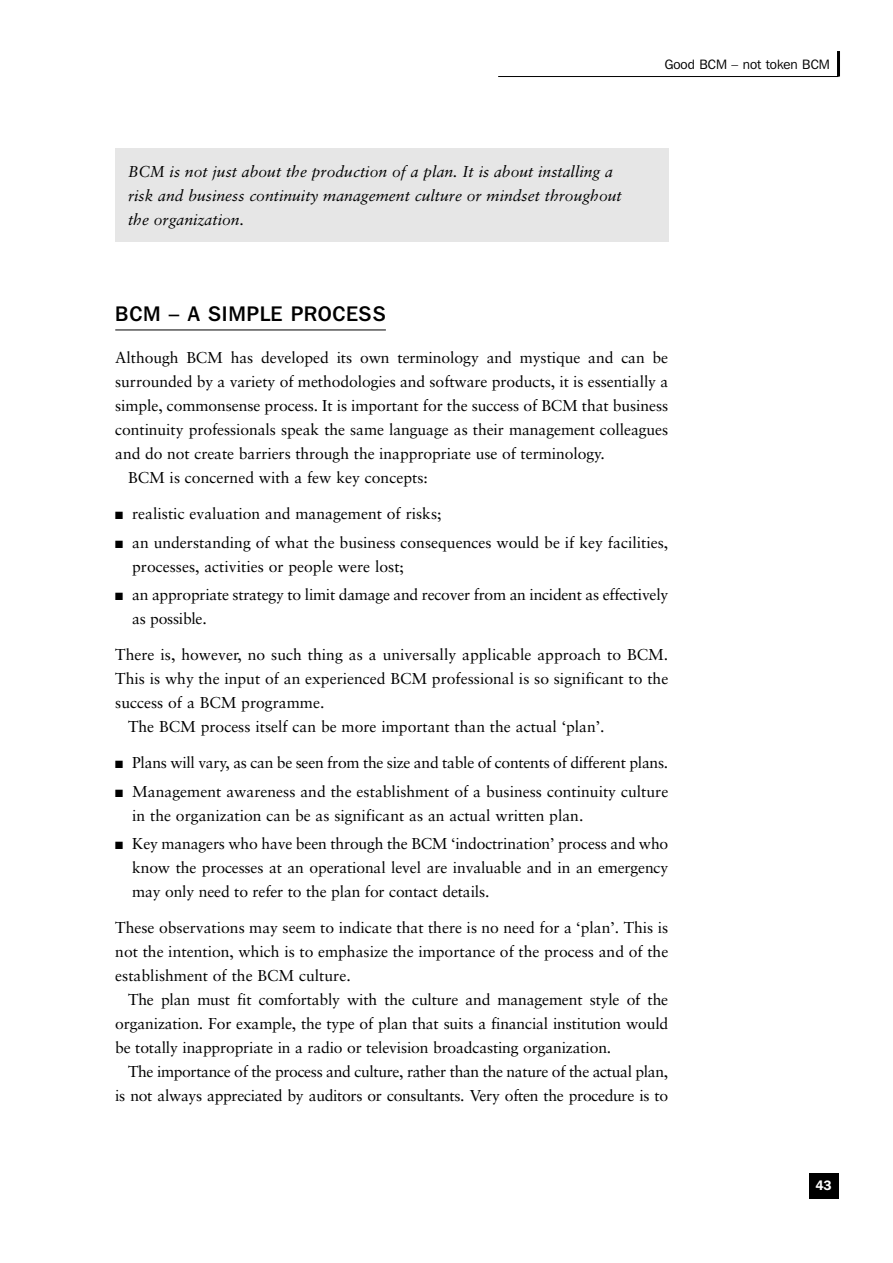
<style>
.page{position:relative;width:893px;height:1263px;background:#fff}
.page>*{position:absolute;margin:0;border:0;box-sizing:border-box;transform-origin:0 0}
.t1{font:500 21px "Franklin Gothic IT Cby BT";letter-spacing:.03em;color:#000}
.t2{font:15.75px/24px "Sabon";letter-spacing:-.005em;color:#000}
.t3{font:italic 15.75px/24px "Sabon";color:#000}
.t4{font:13.5px "Franklin Gothic IT Cby BT";color:#000}
.t5{font:600 13.5px "Franklin Gothic IT Cby BT";color:#fff}
</style>
<div class="page">
<div style="left:115px;top:149px;width:553px;height:93px;background:#e6e6e6"></div>
<hr style="left:115px;top:330px;width:271px;height:1px;background:#000">
<div style="left:808px;top:1174px;width:30px;height:25px;background:#000"></div>
<hr style="left:837px;top:51px;width:3px;height:26px;background:#000">
<hr style="left:498px;top:76px;width:340px;height:1px;background:#000">
<p class="t3" style="left:128px;top:161px;width:495px">BCM is not just about the production of a plan. It is about installing a risk and business continuity management culture or mindset throughout the organization.</p>
<p class="t4" style="left:665px;top:59px;width:167px">Good BCM – not token BCM</p>
<h1 class="t1" style="left:115px;top:306px;width:272px">BCM – A SIMPLE PROCESS</h1>
<p class="t2" style="left:115px;top:347px;width:554px">Although BCM has developed its own terminology and mystique and can be</p>
<p class="t2" style="left:115px;top:371px;width:554px">surrounded by a variety of methodologies and software products, it is essentially a</p>
<p class="t2" style="left:115px;top:395px;width:554px">simple, commonsense process. It is important for the success of BCM that business</p>
<p class="t2" style="left:115px;top:419px;width:554px">continuity professionals speak the same language as their management colleagues</p>
<p class="t2" style="left:115px;top:443px;width:491px">and do not create barriers through the inappropriate use of terminology.</p>
<p class="t2" style="left:128px;top:467px;width:301px">BCM is concerned with a few key concepts:</p>
<p class="t2" style="left:115px;top:503px;width:328px">■ realistic evaluation and management of risks;</p>
<p class="t2" style="left:132px;top:531px;width:537px;text-indent:-17px">■ an understanding of what the business consequences would be if key facilities, processes, activities or people were lost;</p>
<p class="t2" style="left:132px;top:584px;width:537px;text-indent:-17px">■ an appropriate strategy to limit damage and recover from an incident as effectively as possible.</p>
<p class="t2" style="left:115px;top:644px;width:554px">There is, however, no such thing as a universally applicable approach to BCM.</p>
<p class="t2" style="left:115px;top:668px;width:554px">This is why the input of an experienced BCM professional is so significant to the</p>
<p class="t2" style="left:115px;top:692px;width:211px">success of a BCM programme.</p>
<p class="t2" style="left:128px;top:716px;width:478px">The BCM process itself can be more important than the actual ‘plan’.</p>
<p class="t2" style="left:115px;top:752px;width:554px">■ Plans will vary, as can be seen from the size and table of contents of different plans.</p>
<p class="t2" style="left:132px;top:780px;width:537px;text-indent:-17px">■ Management awareness and the establishment of a business continuity culture in the organization can be as significant as an actual written plan.</p>
<p class="t2" style="left:132px;top:833px;width:537px;text-align:justify;text-indent:-17px">■ Key managers who have been through the BCM ‘indoctrination’ process and who know the processes at an operational level are invaluable and in an emergency may only need to refer to the plan for contact details.</p>
<p class="t2" style="left:115px;top:917px;width:554px;text-align:justify">These observations may seem to indicate that there is no need for a ‘plan’. This is not the intention, which is to emphasize the importance of the process and of the establishment of the BCM culture.</p>
<p class="t2" style="left:115px;top:989px;width:554px;text-align:justify;text-indent:13px">The plan must fit comfortably with the culture and management style of the organization. For example, the type of plan that suits a financial institution would be totally inappropriate in a radio or television broadcasting organization.</p>
<p class="t2" style="left:115px;top:1061px;width:554px;text-align:right">The importance of the process and culture, rather than the nature of the actual plan, is not always appreciated by auditors or consultants. Very often the procedure is to</p>
<p class="t5" style="left:815px;top:1180px;width:18px">43</p>
</div>
